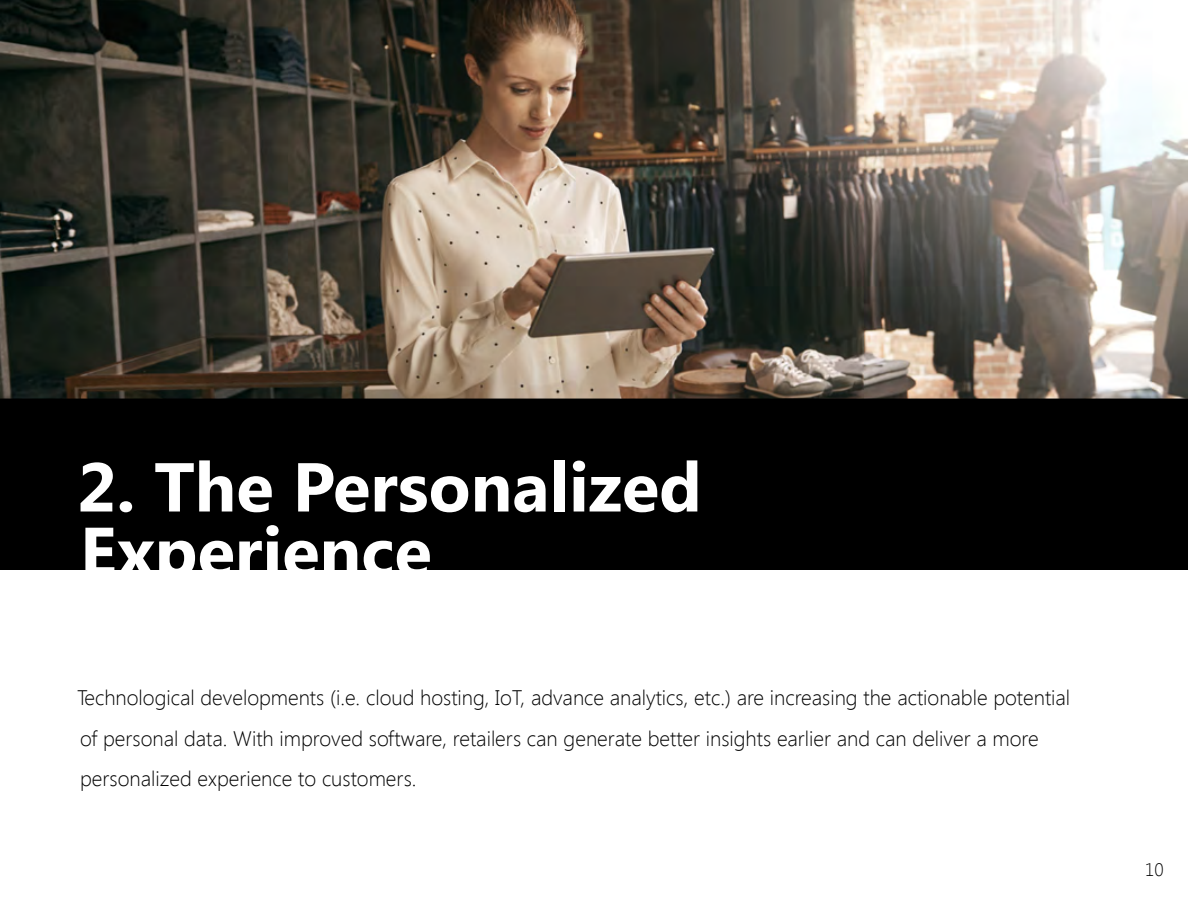
<style>
.page{position:relative;width:1188px;height:900px;background:#fff}
.page>*{position:absolute;margin:0;border:0;box-sizing:border-box;transform-origin:0 0}
.t1{font:700 69px/64.5px "Segoe UI";color:#fff}
.t2{font:300 21px/40.5px "Segoe UI";color:#000}
.t3{font:300 18px "Segoe UI";color:#000}
</style>
<div class="page">
<img style="left:0;top:0;width:1188px;height:399px">
<div style="left:3px;top:402px;width:1182px;height:165px;background:#000"></div>
<div style="left:0;top:399px;width:1188px;height:171px;border:6px solid #000"></div>
<h1 class="t1" style="left:77px;top:451px;width:626px">2. The Personalized<br>Experience</h1>
<p class="t2" style="left:77px;top:677px;width:995px">Technological developments (i.e. cloud hosting, IoT, advance analytics, etc.) are increasing the actionable potential of personal data. With improved software, retailers can generate better insights earlier and can deliver a more personalized experience to customers.</p>
<p class="t3" style="left:1145px;top:858px;width:20px">10</p>
</div>
